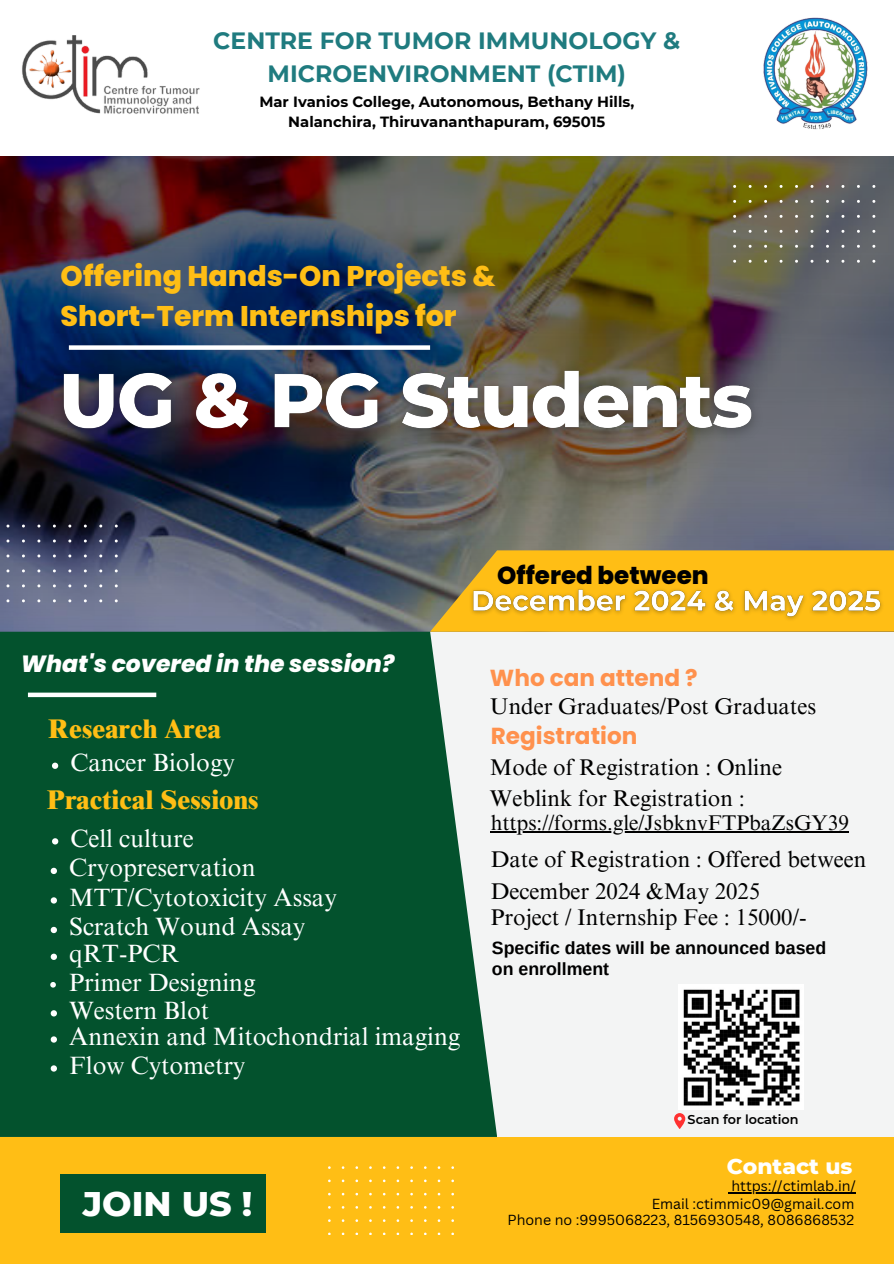
<style>
.page{position:relative;width:894px;height:1264px;background:#fff}
.page>*{position:absolute;margin:0;border:0;box-sizing:border-box;transform-origin:0 0}
.t1{font:800 34.8px "Montserrat";color:#fff}
.t2{font:800 28.35px/39.8px "Poppins";color:#ffbe15}
.t3{font:800 27px "Times NRMT Pro";color:#ffbe15}
.t4{font:25.05px "Times NRMT Pro";color:#fff}
.t5{font:24.9px "Times NRMT Pro";color:#fff}
.t6{font:800 24.6px "Poppins";color:#000}
.t7{font:700 23.55px/32.7px "Montserrat";color:#1f7b7f;text-align:center}
.t8{font:italic 800 23.4px "Poppins";color:#fff}
.t9{font:700 23.25px "Poppins";color:#ff914d}
.t10{font:22.8px/31.3px "Times NRMT Pro";color:#000}
.t11{font:800 21.75px "Montserrat";color:#fff}
.t12{font:21.3px "Times NRMT Pro";color:#000}
.t13{font:700 17.7px "Arimo";color:#000}
.t14{font:700 14.85px/20px "Montserrat";color:#000;text-align:center}
.t15{font:14.25px "Canva Sans";color:#000}
.t16{font:600 12.75px "Montserrat";color:#000}
</style>
<div class="page">
<div style="left:0;top:0;width:893px;height:1263px;background:#f3f4f4"></div>
<div style="left:0;top:1136px;width:893px;height:127px;background:#ffbe15"></div>
<div style="left:61px;top:1174px;width:205px;height:58px;background:#03522d"></div>
<img style="left:0;top:156px;width:893px;height:475px">
<svg style="left:0;top:631px;width:497px;height:505px;background:#145d3b"></svg>
<div style="left:0;top:0;width:893px;height:156px;background:#fff"></div>
<img style="left:727px;top:17px;width:166px;height:145px">
<svg style="left:430px;top:550px;width:463px;height:81px;background:#e8b121"></svg>
<svg style="left:0;top:524px;width:118px;height:78px;background:#525976"></svg>
<svg style="left:733px;top:185px;width:142px;height:77px;background:#6b6958"></svg>
<div style="left:69px;top:345px;width:361px;height:5px;background:#fff"></div>
<div style="left:28px;top:692px;width:128px;height:5px;background:#fff"></div>
<svg style="left:328px;top:1166px;width:126px;height:68px"></svg>
<img style="left:22px;top:35px;width:178px;height:79px">
<img style="left:678px;top:984px;width:125px;height:125px">
<div style="left:17px;top:643px;width:399px;height:43px;background:#03522d"></div>
<svg style="left:674px;top:1113px;width:11px;height:15px"></svg>
<img style="left:44px;top:353px;width:729px;height:98px">
<svg style="left:52px;top:762px;width:6px;height:7px"></svg>
<svg style="left:52px;top:838px;width:6px;height:6px"></svg>
<svg style="left:51px;top:867px;width:6px;height:7px"></svg>
<svg style="left:51px;top:897px;width:6px;height:6px"></svg>
<svg style="left:51px;top:926px;width:6px;height:7px"></svg>
<svg style="left:51px;top:953px;width:6px;height:6px"></svg>
<svg style="left:50px;top:981px;width:6px;height:6px"></svg>
<svg style="left:51px;top:1010px;width:6px;height:6px"></svg>
<svg style="left:51px;top:1036px;width:6px;height:6px"></svg>
<svg style="left:51px;top:1065px;width:6px;height:6px"></svg>
<img style="left:466px;top:582px;width:422px;height:44px">
<hr style="left:731px;top:1192px;width:124px;height:1px;background:#000">
<hr style="left:490px;top:831px;width:359px;height:2px;background:#000">
<h6 class="t7" style="left:213px;top:24px;width:468px">CENTRE FOR TUMOR IMMUNOLOGY &amp;<br>MICROENVIRONMENT (CTIM)</h6>
<h3 class="t14" style="left:259px;top:92px;width:376px">Mar Ivanios College, Autonomous, Bethany Hills,<br>Nalanchira, Thiruvananthapuram, 695015</h3>
<p class="t2" style="left:61px;top:256px;width:436px">Offering Hands-On Projects &amp;<br>Short-Term Internships for</p>
<h3 class="t8" style="left:21px;top:648px;width:375px">What's covered in the session?</h3>
<p class="t3" style="left:48px;top:718px;width:174px">Research Area</p>
<p class="t5" style="left:70px;top:753px;width:166px">Cancer Biology</p>
<p class="t3" style="left:47px;top:790px;width:213px">Practical Sessions</p>
<h3 class="t4" style="left:70px;top:828px;width:125px">Cell culture</h3>
<p class="t4" style="left:69px;top:858px;width:188px">Cryopreservation</p>
<p class="t4" style="left:69px;top:887px;width:269px">MTT/Cytotoxicity Assay</p>
<p class="t4" style="left:69px;top:917px;width:238px">Scratch Wound Assay</p>
<p class="t4" style="left:69px;top:944px;width:112px">qRT-PCR</p>
<p class="t4" style="left:69px;top:973px;width:188px">Primer Designing</p>
<p class="t4" style="left:69px;top:1000px;width:141px">Western Blot</p>
<p class="t4" style="left:69px;top:1026px;width:392px">Annexin and Mitochondrial imaging</p>
<h6 class="t4" style="left:69px;top:1055px;width:178px">Flow Cytometry</h6>
<p class="t1" style="left:83px;top:1181px;width:171px">JOIN US !</p>
<h6 class="t6" style="left:497px;top:557px;width:213px">Offered between</h6>
<p class="t9" style="left:490px;top:661px;width:209px">Who can attend ?</p>
<p class="t10" style="left:490px;top:693px;width:328px">Under Graduates/Post Graduates</p>
<p class="t9" style="left:490px;top:719px;width:148px">Registration</p>
<p class="t10" style="left:490px;top:754px;width:293px">Mode of Registration : Online</p>
<p class="t10" style="left:490px;top:785px;width:256px">Weblink for Registration :</p>
<h2 class="t12" style="left:490px;top:815px;width:360px">https://forms.gle/JsbknvFTPbaZsGY39</h2>
<p class="t10" style="left:490px;top:846px;width:377px">Date of Registration : Offered between<br>December 2024 &amp;May 2025</p>
<p class="t10" style="left:490px;top:904px;width:317px">Project / Internship Fee : 15000/-</p>
<p class="t13" style="left:491px;top:958px;width:119px">on enrollment</p>
<p class="t13" style="left:491px;top:937px;width:336px">Specific dates will be announced based</p>
<p class="t16" style="left:687px;top:1111px;width:112px">Scan for location</p>
<p class="t11" style="left:726px;top:1152px;width:127px">Contact us</p>
<p class="t15" style="left:731px;top:1176px;width:126px">https://ctimlab.in/</p>
<p class="t15" style="left:651px;top:1193px;width:204px">Email :ctimmic09@gmail.com</p>
<p class="t15" style="left:507px;top:1209px;width:348px">Phone no :9995068223, 8156930548, 8086868532</p>
</div>
